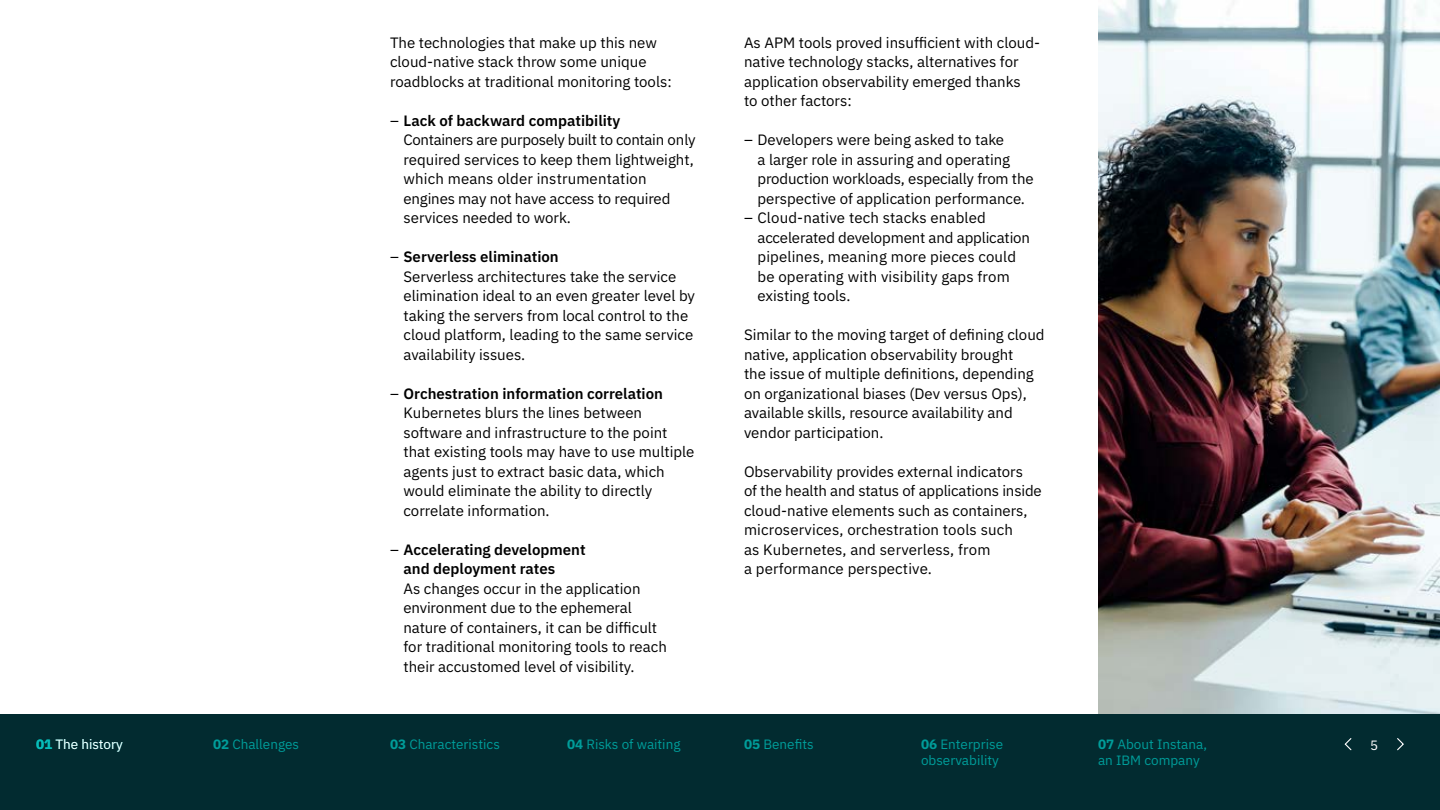
<style>
.page{position:relative;width:1440px;height:810px;background:#fff}
.page>*{position:absolute;margin:0;border:0;box-sizing:border-box;transform-origin:0 0}
.Body_text{font:15px/19.5px "IBM Plex Sans";color:#000}
.t1{font:13.5px/16.5px "IBM Plex Sans";color:#009d9a}
.t2{font:13.5px "IBM Plex Sans";color:#fff}
.s1{font-weight:700;color:#08bdba}
.s2{font-weight:600}
.s3{font-weight:700}
</style>
<div class="page">
<div style="left:0;top:714px;width:1440px;height:96px;background:#022b30"></div>
<svg style="left:1344px;top:738px;width:8px;height:13px"></svg>
<svg style="left:1397px;top:738px;width:7px;height:13px"></svg>
<img style="left:1098px;top:0;width:342px;height:714px">
<p class="t2" style="left:36px;top:733px;width:88px"><span class="s1">01</span> The history</p>
<p class="Body_text" style="left:390px;top:31px;width:283px">The technologies that make up this new cloud-native stack throw some unique roadblocks at traditional monitoring tools:</p>
<p class="Body_text" style="left:404px;top:109px;width:294px;text-indent:-14px">– <span class="s2">Lack of backward compatibility<br></span>Containers are purposely built to contain only required services to keep them lightweight, which means older instrumentation engines may not have access to required services needed to work.</p>
<p class="Body_text" style="left:404px;top:246px;width:293px;text-indent:-14px">– <span class="s2">Serverless elimination<br></span>Serverless architectures take the service elimination ideal to an even greater level by taking the servers from local control to the cloud platform, leading to the same service availability issues.</p>
<p class="Body_text" style="left:404px;top:382px;width:293px;text-indent:-14px">– <span class="s2">Orchestration information correlation </span>Kubernetes blurs the lines between software and infrastructure to the point that existing tools may have to use multiple agents just to extract basic data, which would eliminate the ability to directly correlate information.</p>
<p class="Body_text" style="left:404px;top:538px;width:265px;text-indent:-14px">– <span class="s2">Accelerating development<br>and deployment rates<br></span>As changes occur in the application environment due to the ephemeral nature of containers, it can be difficult for traditional monitoring tools to reach their accustomed level of visibility.</p>
<p class="Body_text" style="left:744px;top:31px;width:298px">As APM tools proved insufficient with cloud&shy;native technology stacks, alternatives for application observability emerged thanks<br>to other factors:</p>
<p class="Body_text" style="left:758px;top:129px;width:278px;text-indent:-14px">– Developers were being asked to take<br>a larger role in assuring and operating production workloads, especially from the perspective of application performance.</p>
<p class="Body_text" style="left:758px;top:207px;width:274px;text-indent:-14px">– Cloud-native tech stacks enabled accelerated development and application pipelines, meaning more pieces could be operating with visibility gaps from existing tools.</p>
<p class="Body_text" style="left:744px;top:324px;width:302px">Similar to the moving target of defining cloud native, application observability brought<br>the issue of multiple definitions, depending on organizational biases (Dev versus Ops), available skills, resource availability and vendor participation.</p>
<p class="Body_text" style="left:744px;top:460px;width:299px">Observability provides external indicators<br>of the health and status of applications inside cloud-native elements such as containers, microservices, orchestration tools such<br>as Kubernetes, and serverless, from<br>a performance perspective.</p>
<p class="t1" style="left:213px;top:734px;width:88px"><span class="s3">02</span> Challenges</p>
<p class="t1" style="left:567px;top:734px;width:115px"><span class="s3">04</span> Risks of waiting</p>
<p class="t1" style="left:744px;top:734px;width:71px"><span class="s3">05</span> Benefits</p>
<p class="t1" style="left:921px;top:734px;width:84px"><span class="s3">06</span> Enterprise observability</p>
<p class="t1" style="left:1098px;top:734px;width:111px"><span class="s3">07</span> About Instana, an IBM company</p>
<p class="t1" style="left:390px;top:734px;width:111px"><span class="s3">03</span> Characteristics</p>
<p class="t2" style="left:1370px;top:735px;width:10px">5</p>
</div>
